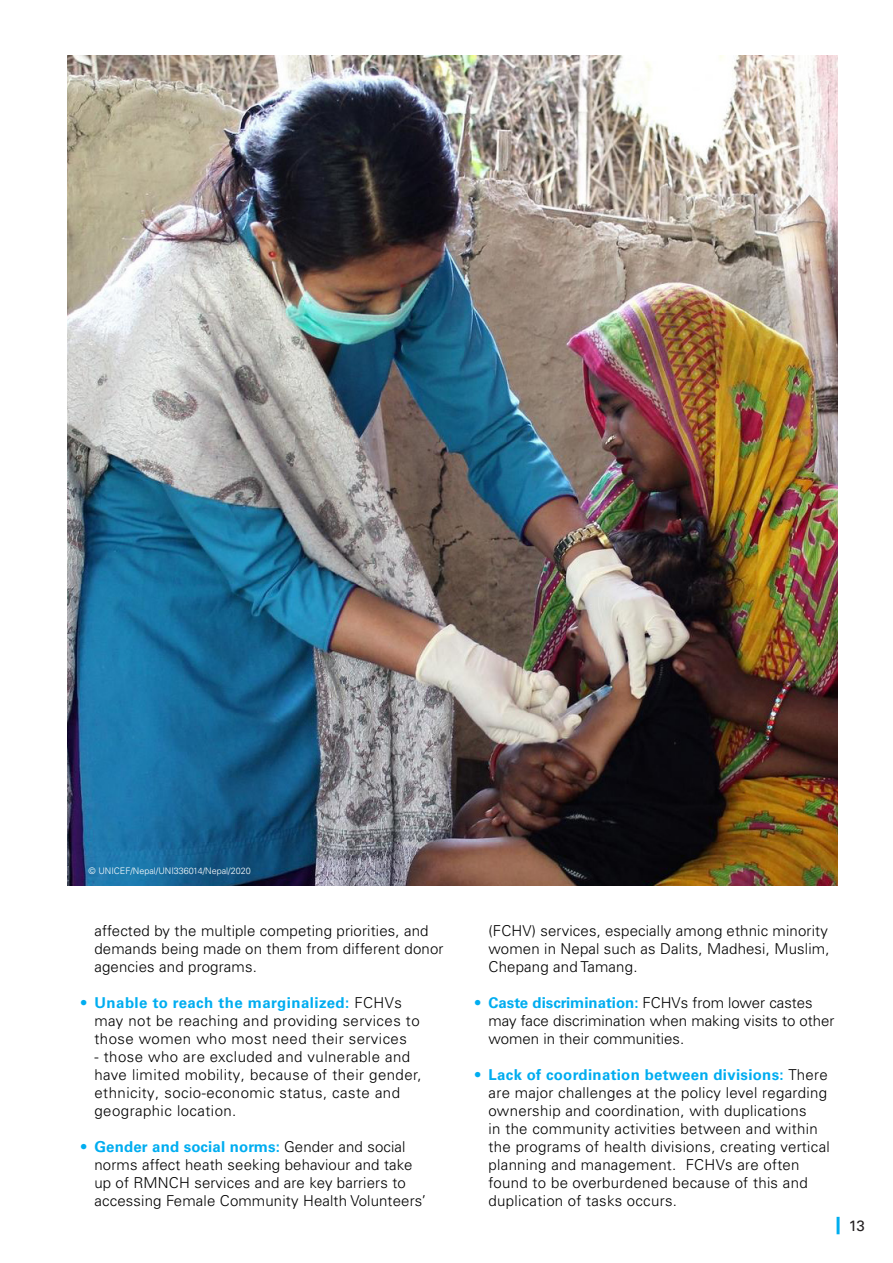
<style>
.page{position:relative;width:893px;height:1263px;background:#fff}
.page>*{position:absolute;margin:0;border:0;box-sizing:border-box;transform-origin:0 0}
.t1{font:300 15px/18px "Univers LT Pro 45";letter-spacing:.02em;color:#000}
.t2{font:300 15px/18px "Univers LT Pro 45";color:#000}
.t3{font:15px "Univers LT Pro 55 Roman";color:#231f20}
.t4{font:300 9px "Univers LT Pro 45";color:#fff}
.s1{font-family:"Univers LT Pro 65";font-weight:700;color:#00adf0}
</style>
<div class="page">
<hr style="left:837px;top:1217px;width:3px;height:17px;background:#00aeef">
<img style="left:68px;top:55px;width:770px;height:830px">
<p class="t4" style="left:89px;top:866px;width:164px">© UNICEF/Nepal/UNI336014/Nepal/2020</p>
<p class="t1" style="left:94px;top:922px;width:351px">affected by the multiple competing priorities, and demands being made on them from different donor agencies and programs.</p>
<p class="t1" style="left:94px;top:994px;width:327px;text-indent:-14px"><span class="s1">• Unable to reach the marginalized:</span> FCHVs may not be reaching and providing services to those women who most need their services</p>
<p class="t1" style="left:94px;top:1048px;width:329px">- those who are excluded and vulnerable and have limited mobility, because of their gender, ethnicity, socio-economic status, caste and geographic location.</p>
<p class="t1" style="left:94px;top:1138px;width:333px;text-indent:-14px"><span class="s1">• Gender and social norms:</span> Gender and social norms affect heath seeking behaviour and take up of RMNCH services and are key barriers to accessing Female Community Health Volunteers’</p>
<p class="t1" style="left:489px;top:922px;width:342px;text-align:justify">(FCHV) services, especially among ethnic minority women in Nepal such as Dalits, Madhesi, Muslim, Chepang and Tamang.</p>
<p class="t2" style="left:489px;top:994px;width:347px;text-indent:-14px"><span class="s1">• Caste discrimination:</span> FCHVs from lower castes may face discrimination when making visits to other women in their communities.</p>
<p class="t1" style="left:489px;top:1066px;width:343px;text-indent:-14px"><span class="s1">• Lack of coordination between divisions:</span> There are major challenges at the policy level regarding ownership and coordination, with duplications<br>in the community activities between and within the programs of health divisions, creating vertical planning and management. FCHVs are often found to be overburdened because of this and duplication of tasks occurs.</p>
<p class="t3" style="left:849px;top:1217px;width:17px">13</p>
</div>
